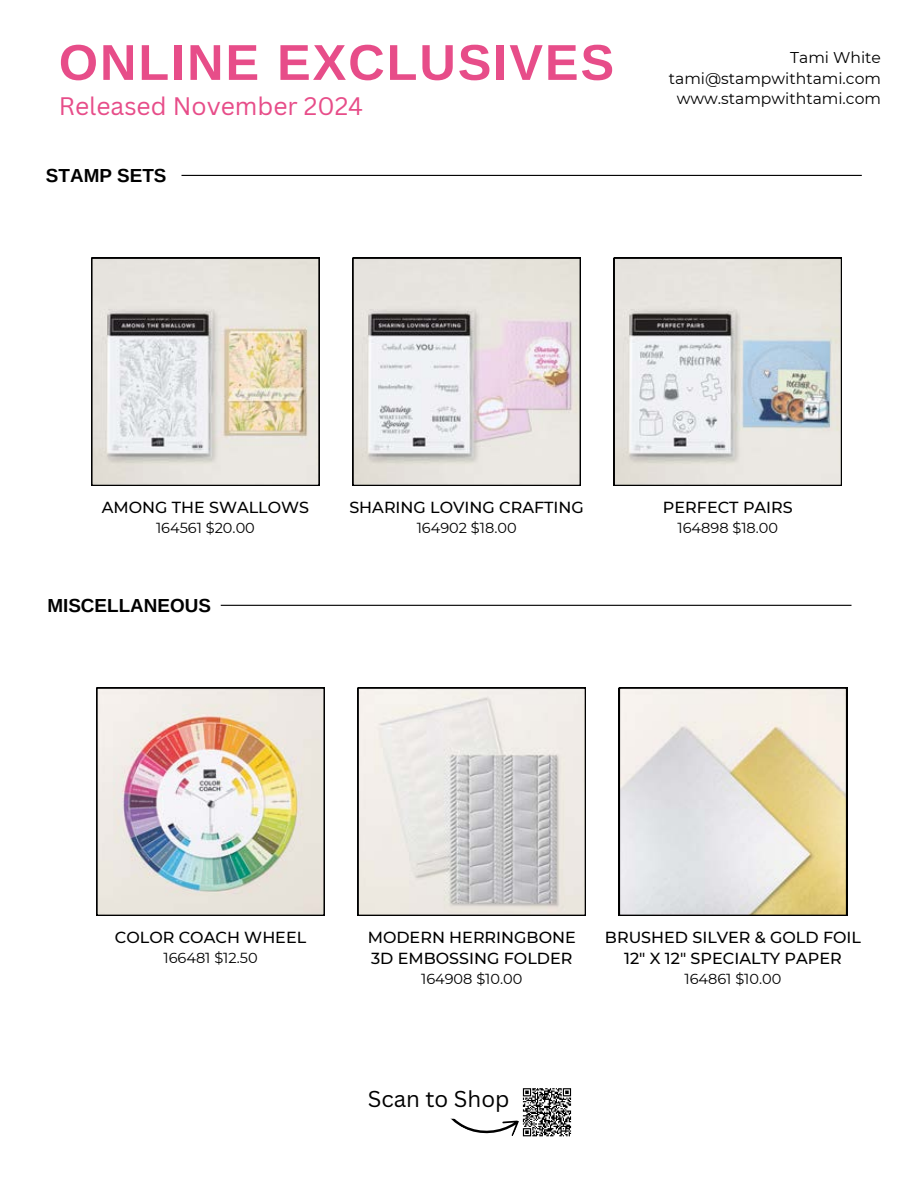
<style>
.page{position:relative;width:918px;height:1188px;background:#fff}
.page>*{position:absolute;margin:0;border:0;box-sizing:border-box;transform-origin:0 0}
.t1{font:700 50.4px "Arimo";letter-spacing:.04em;color:#e74d89}
.t2{font:24.6px "Canva Sans";color:#e74d89}
.t3{font:22.35px "Canva Sans";color:#000}
.t4{font:700 18.9px "Arimo";color:#000}
.t5{font:500 16.05px/21.3px "Montserrat";color:#000}
.t6{font:15.6px/20.2px "Montserrat";color:#000;text-align:center}
.t7{font:14.55px "Montserrat";color:#000}
</style>
<div class="page">
<hr style="left:182px;top:175px;width:680px;height:1px;background:#000">
<svg style="left:91px;top:258px;width:228px;height:228px;background:#cfccc4"></svg>
<svg style="left:353px;top:258px;width:228px;height:228px;background:#d2cdce"></svg>
<svg style="left:614px;top:258px;width:228px;height:228px;background:#c8c9c9"></svg>
<hr style="left:221px;top:605px;width:631px;height:1px;background:#000">
<img style="left:97px;top:688px;width:228px;height:228px">
<svg style="left:358px;top:688px;width:228px;height:228px;background:#d3d1ce"></svg>
<svg style="left:619px;top:688px;width:228px;height:228px;background:#d9d3c3"></svg>
<svg style="left:450px;top:1088px;width:122px;height:49px"></svg>
<h4 class="t1" style="left:59px;top:34px;width:557px">ONLINE EXCLUSIVES</h4>
<p class="t2" style="left:59px;top:88px;width:306px">Released November 2024</p>
<h4 class="t4" style="left:46px;top:165px;width:122px">STAMP SETS</h4>
<h4 class="t6" style="left:790px;top:48px;width:92px">Tami White</h4>
<p class="t6" style="left:669px;top:68px;width:214px">tami@stampwithtami.com www.stampwithtami.com</p>
<h3 class="t5" style="left:102px;top:496px;width:209px">AMONG THE SWALLOWS</h3>
<h3 class="t7" style="left:156px;top:519px;width:100px">164561 $20.00</h3>
<p class="t4" style="left:47px;top:595px;width:165px">MISCELLANEOUS</p>
<p class="t5" style="left:349px;top:496px;width:236px">SHARING LOVING CRAFTING</p>
<p class="t7" style="left:417px;top:519px;width:101px">164902 $18.00</p>
<h4 class="t5" style="left:663px;top:496px;width:131px">PERFECT PAIRS</h4>
<h4 class="t7" style="left:678px;top:519px;width:102px">164898 $18.00</h4>
<h4 class="t5" style="left:115px;top:926px;width:193px">COLOR COACH WHEEL</h4>
<h4 class="t7" style="left:163px;top:949px;width:96px">166481 $12.50</h4>
<p class="t5" style="left:368px;top:926px;width:210px">MODERN HERRINGBONE<br>3D EMBOSSING FOLDER</p>
<p class="t7" style="left:421px;top:970px;width:103px">164908 $10.00</p>
<h4 class="t5" style="left:605px;top:926px;width:258px;text-align:center">BRUSHED SILVER &amp; GOLD FOIL<br>12" X 12" SPECIALTY PAPER</h4>
<h4 class="t7" style="left:685px;top:970px;width:98px">164861 $10.00</h4>
<p class="t3" style="left:368px;top:1083px;width:143px">Scan to Shop</p>
</div>
